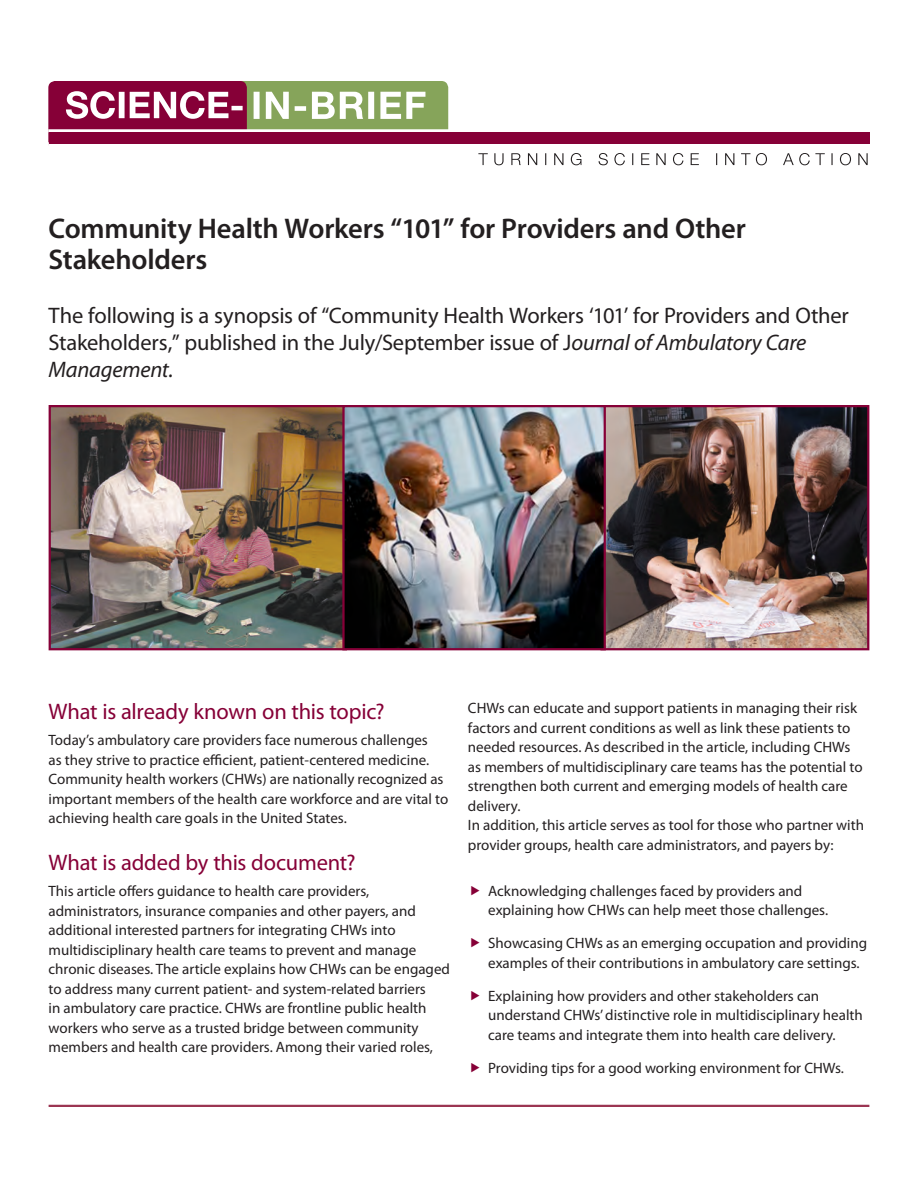
<style>
.page{position:relative;width:918px;height:1188px;background:#fff}
.page>*{position:absolute;margin:0;border:0;box-sizing:border-box;transform-origin:0 0}
.t1{font:600 28.5px/31.5px "Myriad Pro";letter-spacing:-.01em;color:#231f20}
.t2{font:22.5px/27px "Myriad Pro";letter-spacing:-.01em;color:#231f20}
.t3{font:22.5px "Myriad Pro";letter-spacing:-.01em;color:#860037}
.t4{font:15px/19.5px "Myriad Pro";color:#231f20}
.s1{font-style:italic}
</style>
<div class="page">
<hr style="left:49px;top:1105px;width:820px;height:2px;background:#9b3552">
<div style="left:232px;top:81px;width:216px;height:70px;background:#86a45a;border-radius:7px"></div>
<div style="left:48px;top:81px;width:199px;height:69px;background:#860037;border-radius:7px"></div>
<svg style="left:254px;top:92px;width:171px;height:27px"></svg>
<svg style="left:66px;top:91px;width:177px;height:28px"></svg>
<div style="left:48px;top:142px;width:748px;height:16px;background:#fff"></div>
<hr style="left:48px;top:129px;width:402px;height:3px;background:#fff">
<svg style="left:478px;top:153px;width:390px;height:12px"></svg>
<img style="left:606px;top:408px;width:260px;height:239px">
<div style="left:600px;top:405px;width:269px;height:245px;border:2px solid #860037"></div>
<img style="left:52px;top:408px;width:290px;height:239px">
<div style="left:49px;top:405px;width:298px;height:245px;border:2px solid #860037"></div>
<img style="left:345px;top:408px;width:258px;height:239px">
<div style="left:342px;top:405px;width:264px;height:245px;border:2px solid #860037"></div>
<div style="left:49px;top:132px;width:820px;height:12px;background:#860037"></div>
<h1 class="t1" style="left:49px;top:212px;width:699px">Community Health Workers “101” for Providers and Other<br>Stakeholders</h1>
<p class="t2" style="left:49px;top:302px;width:802px">The following is a synopsis of “Community Health Workers ‘101’ for Providers and Other<br>Stakeholders,” published in the July/September issue of J<span class="s1">ournal of Ambulatory Care<br>Management.</span></p>
<h2 class="t3" style="left:49px;top:697px;width:338px">What is already known on this topic?</h2>
<p class="t4" style="left:49px;top:730px;width:401px">Today’s ambulatory care providers face numerous challenges<br>as they strive to practice efficient, patient-centered medicine.<br>Community health workers (CHWs) are nationally recognized as important members of the health care workforce and are vital to achieving health care goals in the United States.</p>
<h2 class="t3" style="left:49px;top:849px;width:308px">What is added by this document?</h2>
<p class="t4" style="left:49px;top:881px;width:403px">This article offers guidance to health care providers, administrators, insurance companies and other payers, and additional interested partners for integrating CHWs into multidisciplinary health care teams to prevent and manage chronic diseases. The article explains how CHWs can be engaged to address many current patient- and system-related barriers<br>in ambulatory care practice. CHWs are frontline public health workers who serve as a trusted bridge between community members and health care providers. Among their varied roles,</p>
<p class="t4" style="left:468px;top:698px;width:396px">CHWs can educate and support patients in managing their risk factors and current conditions as well as link these patients to needed resources. As described in the article, including CHWs as members of multidisciplinary care teams has the potential to strengthen both current and emerging models of health care delivery.</p>
<p class="t4" style="left:468px;top:815px;width:398px">In addition, this article serves as tool for those who partner with provider groups, health care administrators, and payers by:</p>
<p class="t4" style="left:488px;top:880px;width:341px">Acknowledging challenges faced by providers and explaining how CHWs can help meet those challenges.</p>
<p class="t4" style="left:488px;top:933px;width:380px">Showcasing CHWs as an emerging occupation and providing examples of their contributions in ambulatory care settings.</p>
<p class="t4" style="left:488px;top:985px;width:376px">Explaining how providers and other stakeholders can understand CHWs’ distinctive role in multidisciplinary health care teams and integrate them into health care delivery.</p>
<p class="t4" style="left:488px;top:1057px;width:357px">Providing tips for a good working environment for CHWs.</p>
</div>
